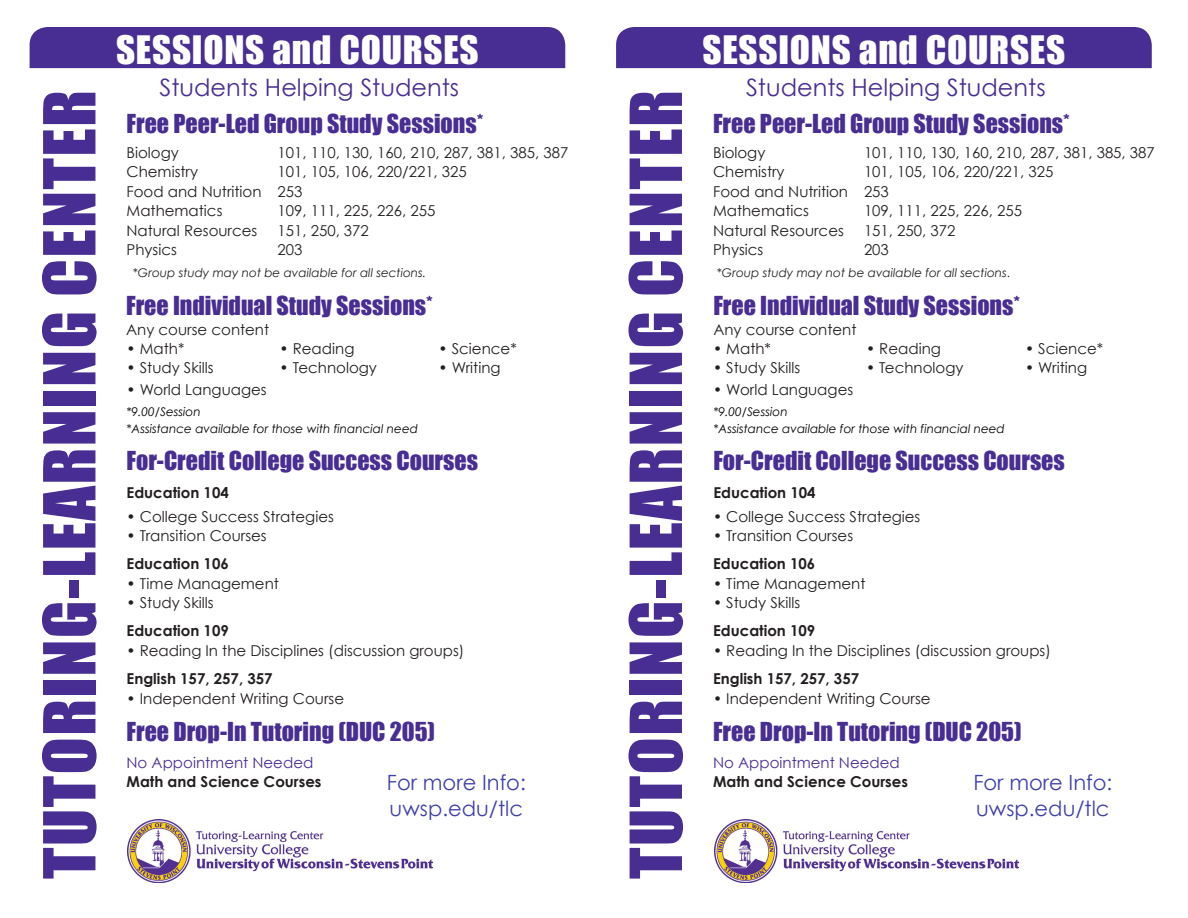
<style>
.page{position:relative;width:1188px;height:918px;background:#fff}
.page>*{position:absolute;margin:0;border:0;box-sizing:border-box;transform-origin:0 0}
.t1{font:66.3px "Impact";letter-spacing:.02em;color:#482e92}
.t2{font:36px "Impact";letter-spacing:.02em;color:#fff}
.t3{font:24px "Impact";color:#482e92}
.t4{font:24px "Century Gothic";color:#482e92}
.t5{font:21px/25.2px "Century Gothic";color:#4040aa}
.t6{font:15px/19.5px "Century Gothic";color:#231f20}
.t7{font:700 15px/19.5px "Century Gothic";color:#231f20}
.t8{font:15px "Century Gothic";color:#482e92}
.t9{font:italic 12px/17.2px "Century Gothic";color:#000}
.t10{font:italic 12px "Century Gothic";color:#221e1f}
.s1{font-weight:400;color:#482e92}
.s2{font-style:normal}
</style>
<div class="page">
<div style="left:30px;top:27px;width:535px;height:41px;background:#482e92"></div>
<img style="left:128px;top:819px;width:304px;height:64px">
<div style="left:616px;top:27px;width:536px;height:41px;background:#482e92"></div>
<img style="left:714px;top:819px;width:305px;height:64px">
<p class="t1" style="left:18px;top:879px;width:790px;rotate:-90deg">TUTORING-LEARNING CENTER</p>
<p class="t2" style="left:116px;top:21px;width:364px">SESSIONS and COURSES</p>
<p class="t4" style="left:160px;top:72px;width:301px">Students Helping Students</p>
<p class="t3" style="left:127px;top:105px;width:358px">Free Peer-Led Group Study Sessions*</p>
<p class="t6" style="left:127px;top:142px;width:137px">Biology<br>Chemistry<br>Food and Nutrition<br>Mathematics<br>Natural Resources<br>Physics</p>
<p class="t6" style="left:278px;top:142px;width:292px">101, 110, 130, 160, 210, 287, 381, 385, 387<br>101, 105, 106, 220/221, 325<br>253<br>109, 111, 225, 226, 255<br>151, 250, 372<br>203</p>
<p class="t10" style="left:133px;top:265px;width:295px">*Group study may not be available for all sections.</p>
<h3 class="t3" style="left:126px;top:287px;width:308px">Free Individual Study Sessions*</h3>
<p class="t6" style="left:126px;top:319px;width:145px">Any course content</p>
<p class="t6" style="left:127px;top:338px;width:59px">• Math*</p>
<p class="t6" style="left:280px;top:338px;width:76px">• Reading</p>
<p class="t6" style="left:439px;top:338px;width:80px">• Science*</p>
<p class="t6" style="left:127px;top:358px;width:89px">• Study Skills</p>
<p class="t6" style="left:280px;top:358px;width:99px">• Technology</p>
<p class="t6" style="left:439px;top:358px;width:64px">• Writing</p>
<p class="t6" style="left:127px;top:379px;width:142px">• World Languages</p>
<p class="t9" style="left:127px;top:403px;width:293px">*9.00/Session<br>*Assistance available for those with financial need</p>
<p class="t3" style="left:127px;top:442px;width:353px">For-Credit College Success Courses</p>
<p class="t7" style="left:127px;top:483px;width:104px">Education 104</p>
<p class="t6" style="left:127px;top:506px;width:209px">• College Success Strategies</p>
<p class="t6" style="left:127px;top:526px;width:142px">• Transition Courses</p>
<p class="t7" style="left:127px;top:554px;width:104px">Education 106</p>
<p class="t6" style="left:127px;top:573px;width:154px">• Time Management</p>
<p class="t6" style="left:127px;top:593px;width:89px">• Study Skills</p>
<p class="t7" style="left:127px;top:621px;width:104px">Education 109</p>
<p class="t6" style="left:127px;top:640px;width:339px">• Reading In the Disciplines (discussion groups)</p>
<p class="t7" style="left:127px;top:668px;width:148px">English 157, 257, 357</p>
<p class="t6" style="left:127px;top:688px;width:219px">• Independent Writing Course</p>
<p class="t3" style="left:127px;top:713px;width:310px">Free Drop-In Tutoring (DUC 205)</p>
<p class="t7" style="left:127px;top:752px;width:196px"><span class="s1">No Appointment Needed<br></span>Math and Science Courses</p>
<h3 class="t5" style="left:387px;top:770px;width:141px">For more Info: uwsp.edu/tlc</h3>
<h1 class="t1" style="left:605px;top:879px;width:790px;rotate:-90deg">TUTORING-LEARNING CENTER</h1>
<h2 class="t2" style="left:703px;top:21px;width:364px">SESSIONS and COURSES</h2>
<h3 class="t4" style="left:746px;top:72px;width:301px">Students Helping Students</h3>
<h3 class="t3" style="left:713px;top:105px;width:358px">Free Peer-Led Group Study Sessions*</h3>
<p class="t6" style="left:713px;top:142px;width:137px">Biology<br>Chemistry<br>Food and Nutrition<br>Mathematics<br>Natural Resources<br>Physics</p>
<p class="t6" style="left:864px;top:142px;width:292px">101, 110, 130, 160, 210, 287, 381, 385, 387<br>101, 105, 106, 220/221, 325<br>253<br>109, 111, 225, 226, 255<br>151, 250, 372<br>203</p>
<h3 class="t3" style="left:713px;top:287px;width:308px">Free Individual Study Sessions*</h3>
<p class="t6" style="left:713px;top:319px;width:145px">Any course content</p>
<p class="t6" style="left:866px;top:338px;width:76px">• Reading</p>
<p class="t6" style="left:866px;top:358px;width:99px">• Technology</p>
<p class="t10" style="left:717px;top:265px;width:295px">*Group study may not be available for all sections<span class="s2">.</span></p>
<p class="t6" style="left:1025px;top:338px;width:80px">• Science*</p>
<p class="t6" style="left:1025px;top:358px;width:64px">• Writing</p>
<p class="t6" style="left:713px;top:338px;width:59px">• Math*</p>
<p class="t6" style="left:713px;top:358px;width:89px">• Study Skills</p>
<p class="t6" style="left:713px;top:379px;width:142px">• World Languages</p>
<p class="t9" style="left:713px;top:403px;width:293px;line-height:16.8px">*9.00/Session<br>*Assistance available for those with financial need</p>
<h3 class="t3" style="left:713px;top:442px;width:353px">For-Credit College Success Courses</h3>
<p class="t7" style="left:713px;top:483px;width:104px">Education 104</p>
<p class="t6" style="left:713px;top:506px;width:209px">• College Success Strategies</p>
<p class="t6" style="left:713px;top:526px;width:142px">• Transition Courses</p>
<p class="t7" style="left:713px;top:554px;width:104px">Education 106</p>
<p class="t6" style="left:713px;top:573px;width:154px">• Time Management</p>
<p class="t6" style="left:713px;top:593px;width:89px">• Study Skills</p>
<p class="t7" style="left:713px;top:621px;width:104px">Education 109</p>
<p class="t6" style="left:713px;top:640px;width:339px">• Reading In the Disciplines (discussion groups)</p>
<p class="t7" style="left:713px;top:668px;width:148px">English 157, 257, 357</p>
<p class="t6" style="left:713px;top:688px;width:219px">• Independent Writing Course</p>
<h3 class="t3" style="left:713px;top:713px;width:310px">Free Drop-In Tutoring (DUC 205)</h3>
<p class="t8" style="left:713px;top:753px;width:188px">No Appointment Needed</p>
<p class="t7" style="left:713px;top:772px;width:197px">Math and Science Courses</p>
<h3 class="t5" style="left:973px;top:770px;width:141px">For more Info: uwsp.edu/tlc</h3>
</div>
